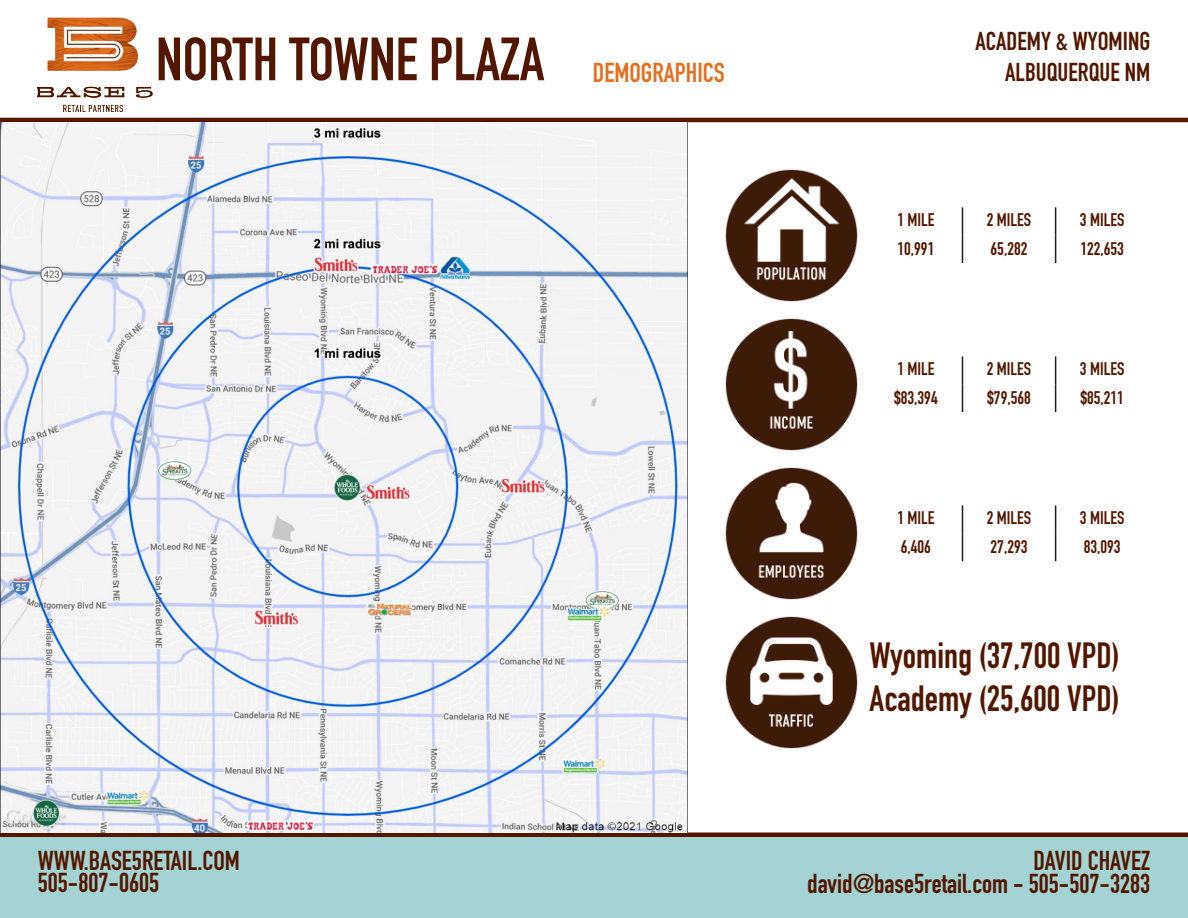
<style>
.page{position:relative;width:1188px;height:918px;background:#fff}
.page>*{position:absolute;margin:0;border:0;box-sizing:border-box;transform-origin:0 0}
.t1{font:700 60px "DIN Condensed";color:#531600}
.t2{font:700 36px "DIN Condensed";color:#531600}
.t3{font:700 27px/22.5px "DIN Condensed";color:#531600;text-align:right}
.t4{font:700 27px "DIN Condensed";color:#e4701e}
.t5{font:700 25.5px/30.6px "DIN Condensed";color:#531600;text-align:right}
.t6{font:700 18px "DIN Condensed";color:#531600}
</style>
<div class="page">
<img style="left:38px;top:17px;width:114px;height:95px">
<hr style="left:0;top:118px;width:1188px;height:4px;background:#531600">
<div style="left:0;top:832px;width:1188px;height:5px;background:#531600"></div>
<div style="left:0;top:837px;width:1188px;height:81px;background:#a3d3d3"></div>
<img style="left:0;top:122px;width:687px;height:710px">
<img style="left:725px;top:169px;width:133px;height:133px">
<img style="left:725px;top:318px;width:133px;height:133px">
<img style="left:725px;top:467px;width:133px;height:133px">
<img style="left:725px;top:616px;width:133px;height:133px">
<svg style="left:962px;top:207px;width:1px;height:56px"></svg>
<svg style="left:1055px;top:207px;width:1px;height:56px"></svg>
<svg style="left:962px;top:356px;width:1px;height:56px"></svg>
<svg style="left:1055px;top:356px;width:1px;height:56px"></svg>
<svg style="left:962px;top:505px;width:1px;height:56px"></svg>
<svg style="left:1055px;top:505px;width:1px;height:56px"></svg>
<h1 class="t1" style="left:156px;top:19px;width:390px">NORTH TOWNE PLAZA</h1>
<p class="t4" style="left:593px;top:54px;width:133px">DEMOGRAPHICS</p>
<h3 class="t3" style="left:38px;top:849px;width:204px;text-align:left">WWW.BASE5RETAIL.COM<br>505-807-0605</h3>
<h3 class="t5" style="left:976px;top:26px;width:176px">ACADEMY &amp; WYOMING<br>ALBUQUERQUE NM</h3>
<p class="t6" style="left:897px;top:208px;width:39px">1 MILE</p>
<p class="t6" style="left:987px;top:208px;width:46px">2 MILES</p>
<p class="t6" style="left:1080px;top:208px;width:46px">3 MILES</p>
<p class="t6" style="left:898px;top:236px;width:38px">10,991</p>
<p class="t6" style="left:991px;top:236px;width:38px">65,282</p>
<p class="t6" style="left:1080px;top:236px;width:45px">122,653</p>
<p class="t6" style="left:897px;top:357px;width:39px">1 MILE</p>
<p class="t6" style="left:987px;top:357px;width:46px">2 MILES</p>
<p class="t6" style="left:1080px;top:357px;width:46px">3 MILES</p>
<p class="t6" style="left:894px;top:385px;width:45px">$83,394</p>
<p class="t6" style="left:987px;top:385px;width:45px">$79,568</p>
<p class="t6" style="left:1080px;top:385px;width:45px">$85,211</p>
<p class="t6" style="left:897px;top:506px;width:39px">1 MILE</p>
<p class="t6" style="left:987px;top:506px;width:46px">2 MILES</p>
<p class="t6" style="left:1080px;top:506px;width:46px">3 MILES</p>
<p class="t6" style="left:901px;top:534px;width:32px">6,406</p>
<p class="t6" style="left:991px;top:534px;width:38px">27,293</p>
<p class="t6" style="left:1084px;top:534px;width:38px">83,093</p>
<p class="t2" style="left:869px;top:631px;width:252px">Wyoming (37,700 VPD)</p>
<p class="t2" style="left:869px;top:674px;width:252px">Academy (25,600 VPD)</p>
<h3 class="t3" style="left:807px;top:849px;width:345px">DAVID CHAVEZ<br>david@base5retail.com - 505-507-3283</h3>
</div>
